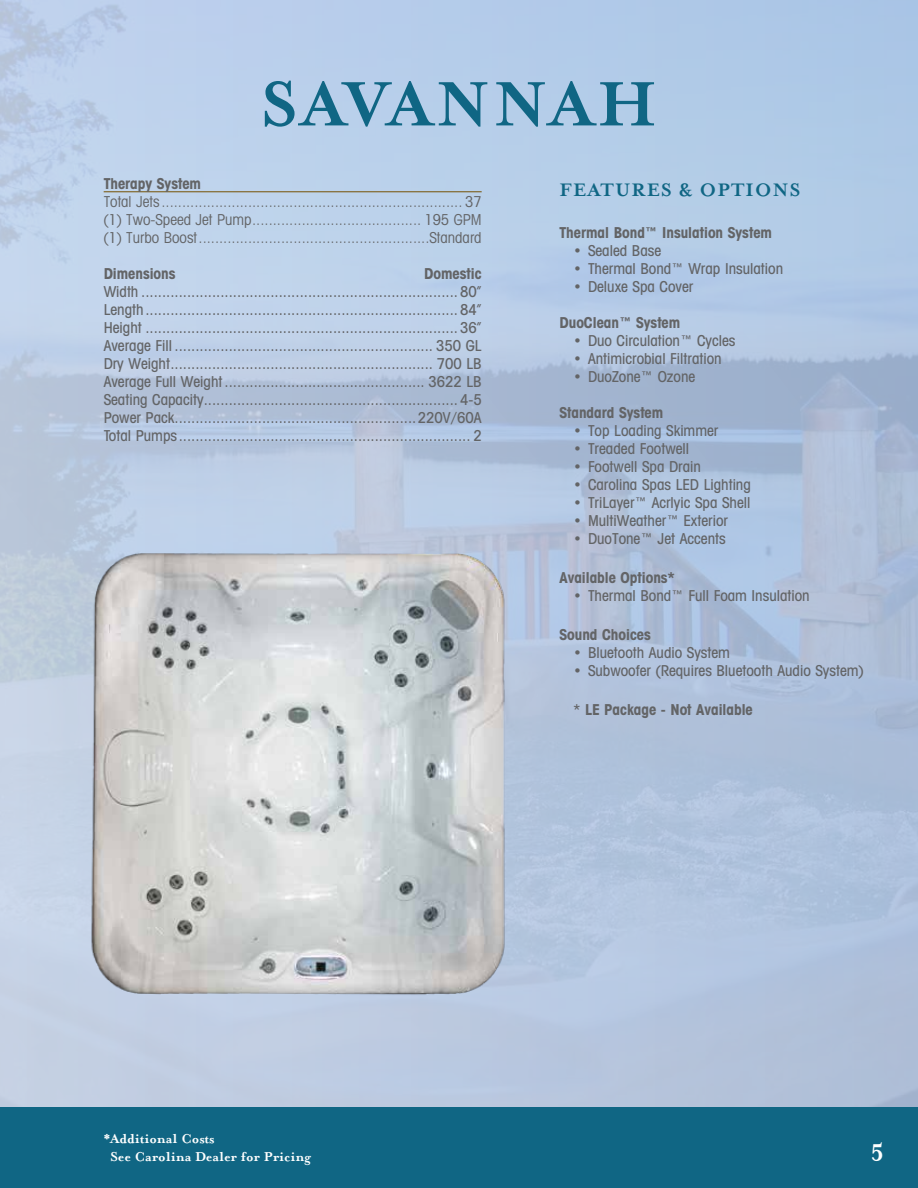
<style>
.page{position:relative;width:918px;height:1188px;background:#fff}
.page>*{position:absolute;margin:0;border:0;box-sizing:border-box;transform-origin:0 0}
.t1{font:700 72px "Mrs Eaves";letter-spacing:.05em;color:#106684}
.t2{font:700 27px "Mrs Eaves";color:#fff}
.t3{font:700 21px "Mrs Eaves";letter-spacing:.05em;color:#106684}
.t4{font:500 condensed 15px/18px "Avant Garde IT Cby BT";color:#636466;text-align:justify}
.t5{font:condensed 15px/18px "Avant Garde IT Cby BT";color:#636466;text-align:justify}
.t6{font:700 condensed 15px "Avant Garde IT Cby BT";color:#636466}
.t7{font:700 15px/18px "Mrs Eaves";color:#fff}
.s1{font-weight:500}
</style>
<div class="page">
<img style="left:0;top:0;width:918px;height:1107px">
<div style="left:0;top:1107px;width:918px;height:81px;background:#106684"></div>
<hr style="left:104px;top:192px;width:378px;height:1px;background:#765204">
<img style="left:71px;top:540px;width:464px;height:466px">
<h1 class="t1" style="left:261px;top:62px;width:397px">SAVANNAH</h1>
<p class="t6" style="left:104px;top:175px;width:99px">Therapy System</p>
<p class="t5" style="left:104px;top:193px;width:380px">Total Jets ......................................................................... 37 (1) Two-Speed Jet Pump......................................... 195 GPM (1) Turbo Boost........................................................Standard</p>
<p class="t6" style="left:104px;top:265px;width:73px">Dimensions</p>
<p class="t6" style="left:424px;top:265px;width:59px">Domestic</p>
<p class="t4" style="left:104px;top:283px;width:380px">Width ............................................................................ 80” Length........................................................................... 84” Height ........................................................................... 36” Average Fill .............................................................. 350 GL Dry Weight............................................................... 700 LB Average Full Weight ................................................ 3622 LB Seating Capacity.............................................................4-5<br>Power Pack..........................................................220V/60A Total Pumps...................................................................... 2</p>
<h3 class="t3" style="left:560px;top:177px;width:242px">FEATURES &amp; OPTIONS</h3>
<p class="t6" style="left:560px;top:224px;width:214px">Thermal Bond™ Insulation System</p>
<p class="t4" style="left:573px;top:242px;width:90px">• Sealed Base</p>
<p class="t4" style="left:573px;top:260px;width:212px">• Thermal Bond™ Wrap Insulation</p>
<p class="t4" style="left:573px;top:278px;width:122px">• Deluxe Spa Cover</p>
<p class="t6" style="left:560px;top:314px;width:122px">DuoClean™ System</p>
<p class="t4" style="left:573px;top:332px;width:164px">• Duo Circulation™ Cycles</p>
<p class="t4" style="left:573px;top:350px;width:150px">• Antimicrobial Filtration</p>
<p class="t4" style="left:573px;top:368px;width:124px">• DuoZone™ Ozone</p>
<p class="t6" style="left:560px;top:404px;width:105px">Standard System</p>
<p class="t4" style="left:573px;top:422px;width:147px">• Top Loading Skimmer</p>
<p class="t4" style="left:573px;top:440px;width:118px">• Treaded Footwell</p>
<p class="t4" style="left:573px;top:458px;width:129px">• Footwell Spa Drain</p>
<p class="t4" style="left:573px;top:476px;width:179px">• Carolina Spas LED Lighting</p>
<p class="t4" style="left:573px;top:494px;width:179px">• TriLayer™ Acrlyic Spa Shell</p>
<p class="t4" style="left:573px;top:512px;width:157px">• MultiWeather™ Exterior</p>
<p class="t4" style="left:573px;top:530px;width:154px">• DuoTone™ Jet Accents</p>
<p class="t6" style="left:560px;top:569px;width:117px">Available Options*</p>
<p class="t4" style="left:573px;top:587px;width:238px">• Thermal Bond™ Full Foam Insulation</p>
<p class="t6" style="left:560px;top:626px;width:93px">Sound Choices</p>
<p class="t4" style="left:573px;top:644px;width:159px">• Bluetooth Audio System</p>
<p class="t4" style="left:573px;top:662px;width:292px">• Subwoofer (Requires Bluetooth Audio System)</p>
<p class="t6" style="left:573px;top:701px;width:181px"><span class="s1">*</span> LE Package - Not Available</p>
<p class="t7" style="left:110px;top:1130px;width:202px;text-indent:-7px">*Additional Costs<br>See Carolina Dealer for Pricing</p>
<h2 class="t2" style="left:871px;top:1132px;width:15px">5</h2>
</div>
